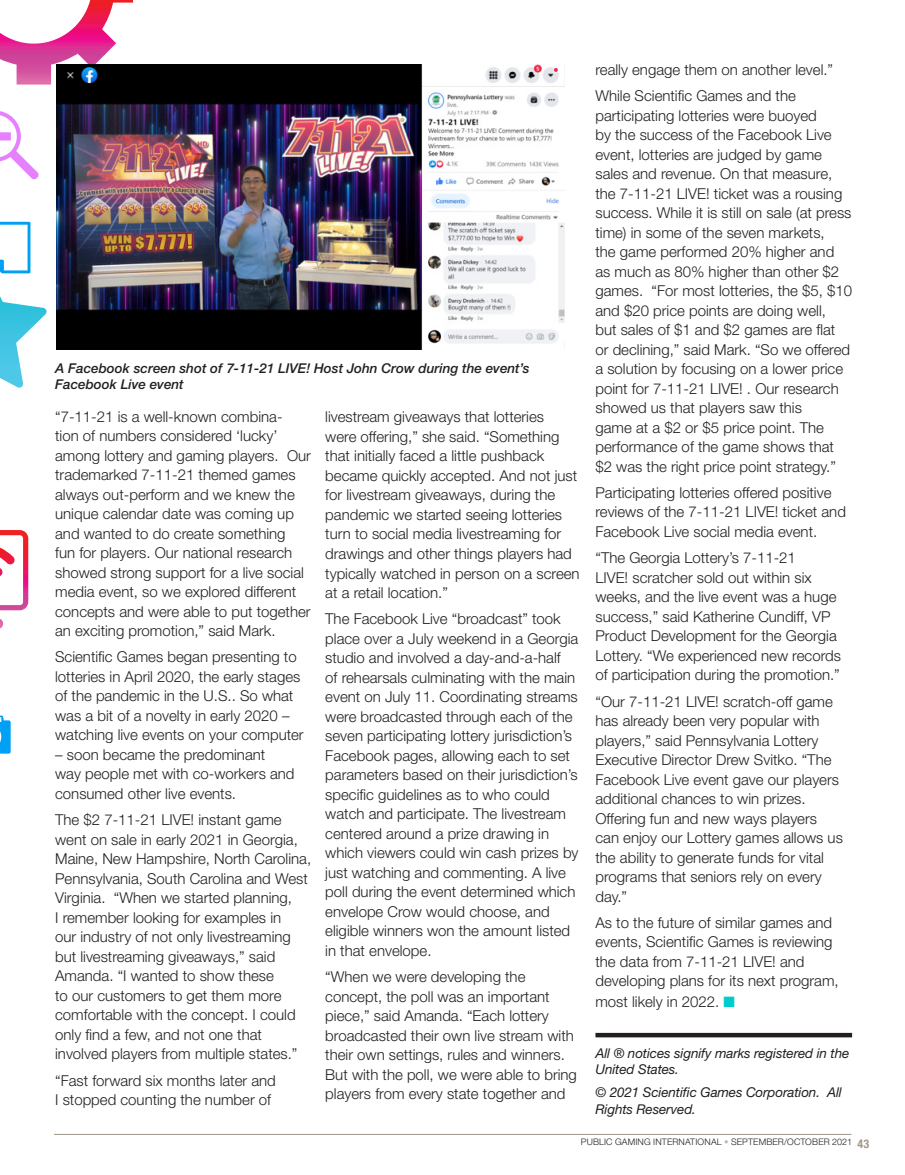
<style>
.page{position:relative;width:905px;height:1175px;background:#fff}
.page>*{position:absolute;margin:0;border:0;box-sizing:border-box;transform-origin:0 0}
.t1{font:300 15px/19.5px "Helvetica Neue LT Std";color:#231f20}
.t2{font:italic 13.5px/16.5px "Helvetica Neue LT Std";letter-spacing:-.01em;color:#231f20}
.t3{font:italic 500 13.5px/16.2px "Helvetica Neue LT Std";color:#231f20}
.t4{font:700 condensed 12px "Helvetica Neue LT Std";color:#a19689}
.t5{font:300 9px "Helvetica Neue LT Std";letter-spacing:.015em;color:#231f20}
.s1{color:#0cc}
.s2{color:#beb6ad}
</style>
<div class="page">
<hr style="left:54px;top:1134px;width:797px;height:1px;background:#a19689">
<svg style="left:0;top:222px;width:30px;height:51px"></svg>
<svg style="left:0;top:111px;width:39px;height:69px"></svg>
<svg style="left:0;top:296px;width:47px;height:91px"></svg>
<svg style="left:0;top:619px;width:3px;height:9px"></svg>
<svg style="left:0;top:530px;width:28px;height:80px"></svg>
<svg style="left:0;top:715px;width:11px;height:38px"></svg>
<svg style="left:0;top:0;width:133px;height:85px"></svg>
<div style="left:595px;top:1032px;width:257px;height:5px;background:#231f20"></div>
<img style="left:57px;top:64px;width:507px;height:285px">
<p class="t3" style="left:55px;top:360px;width:476px">A Facebook screen shot of 7-11-21 LIVE! Host John Crow during the event’s<br>Facebook Live event</p>
<p class="t1" style="left:55px;top:406px;width:257px">“7-11-21 is a well-known combina-<br>tion of numbers considered ‘lucky’ among lottery and gaming players. Our trademarked 7-11-21 themed games always out-perform and we knew the unique calendar date was coming up and wanted to do create something<br>fun for players. Our national research showed strong support for a live social media event, so we explored different concepts and were able to put together an exciting promotion,” said Mark.</p>
<p class="t1" style="left:55px;top:647px;width:250px">Scientific Games began presenting to lotteries in April 2020, the early stages of the pandemic in the U.S.. So what was a bit of a novelty in early 2020 – watching live events on your computer</p>
<p class="t1" style="left:55px;top:744px;width:241px">– soon became the predominant way people met with co-workers and consumed other live events.</p>
<p class="t1" style="left:55px;top:809px;width:257px">The $2 7-11-21 LIVE! instant game went on sale in early 2021 in Georgia, Maine, New Hampshire, North Carolina, Pennsylvania, South Carolina and West Virginia. “When we started planning,<br>I remember looking for examples in<br>our industry of not only livestreaming but livestreaming giveaways,” said Amanda. “I wanted to show these<br>to our customers to get them more comfortable with the concept. I could only find a few, and not one that involved players from multiple states.”</p>
<p class="t1" style="left:55px;top:1070px;width:222px">“Fast forward six months later and<br>I stopped counting the number of</p>
<p class="t1" style="left:325px;top:407px;width:256px">livestream giveaways that lotteries<br>were offering,” she said. “Something that initially faced a little pushback became quickly accepted. And not just for livestream giveaways, during the pandemic we started seeing lotteries turn to social media livestreaming for drawings and other things players had typically watched in person on a screen at a retail location.”</p>
<p class="t1" style="left:325px;top:609px;width:255px">The Facebook Live “broadcast” took place over a July weekend in a Georgia studio and involved a day-and-a-half<br>of rehearsals culminating with the main event on July 11. Coordinating streams were broadcasted through each of the seven participating lottery jurisdiction’s Facebook pages, allowing each to set parameters based on their jurisdiction’s specific guidelines as to who could watch and participate. The livestream centered around a prize drawing in which viewers could win cash prizes by just watching and commenting. A live poll during the event determined which envelope Crow would choose, and eligible winners won the amount listed in that envelope.</p>
<p class="t1" style="left:325px;top:966px;width:253px">“When we were developing the concept, the poll was an important piece,” said Amanda. “Each lottery broadcasted their own live stream with their own settings, rules and winners.<br>But with the poll, we were able to bring players from every state together and</p>
<p class="t1" style="left:595px;top:56px;width:239px;line-height:26.2px">really engage them on another level.”<br>While Scientific Games and the</p>
<p class="t1" style="left:595px;top:105px;width:258px">participating lotteries were buoyed<br>by the success of the Facebook Live event, lotteries are judged by game sales and revenue. On that measure, the 7-11-21 LIVE! ticket was a rousing success. While it is still on sale (at press time) in some of the seven markets,<br>the game performed 20% higher and as much as 80% higher than other $2 games. “For most lotteries, the $5, $10 and $20 price points are doing well,<br>but sales of $1 and $2 games are flat or declining,” said Mark. “So we offered a solution by focusing on a lower price point for 7-11-21 LIVE! . Our research showed us that players saw this<br>game at a $2 or $5 price point. The performance of the game shows that $2 was the right price point strategy.”</p>
<p class="t1" style="left:595px;top:482px;width:252px">Participating lotteries offered positive reviews of the 7-11-21 LIVE! ticket and<br>Facebook Live social media event.</p>
<p class="t1" style="left:595px;top:548px;width:247px">“The Georgia Lottery’s 7-11-21<br>LIVE! scratcher sold out within six weeks, and the live event was a huge success,” said Katherine Cundiff, VP Product Development for the Georgia Lottery. “We experienced new records of participation during the promotion.”</p>
<p class="t1" style="left:595px;top:691px;width:249px">“Our 7-11-21 LIVE! scratch-off game has already been very popular with players,” said Pennsylvania Lottery Executive Director Drew Svitko. “The Facebook Live event gave our players additional chances to win prizes.<br>Offering fun and new ways players can enjoy our Lottery games allows us the ability to generate funds for vital programs that seniors rely on every day.”</p>
<p class="t1" style="left:595px;top:912px;width:245px">As to the future of similar games and events, Scientific Games is reviewing the data from 7-11-21 LIVE! and developing plans for its next program,</p>
<p class="t1" style="left:595px;top:992px;width:141px">most likely in 2022. <span class="s1">■</span></p>
<p class="t2" style="left:595px;top:1044px;width:255px">All ® notices signify marks registered in the<br>United States.</p>
<p class="t2" style="left:595px;top:1084px;width:248px">© 2021 Scientific Games Corporation. All<br>Rights Reserved.</p>
<p class="t5" style="left:581px;top:1135px;width:273px">PUBLIC GAMING INTERNATIONAL <span class="s2">•</span> SEPTEMBER/OCTOBER 2021</p>
<p class="t4" style="left:857px;top:1136px;width:13px">43</p>
</div>
